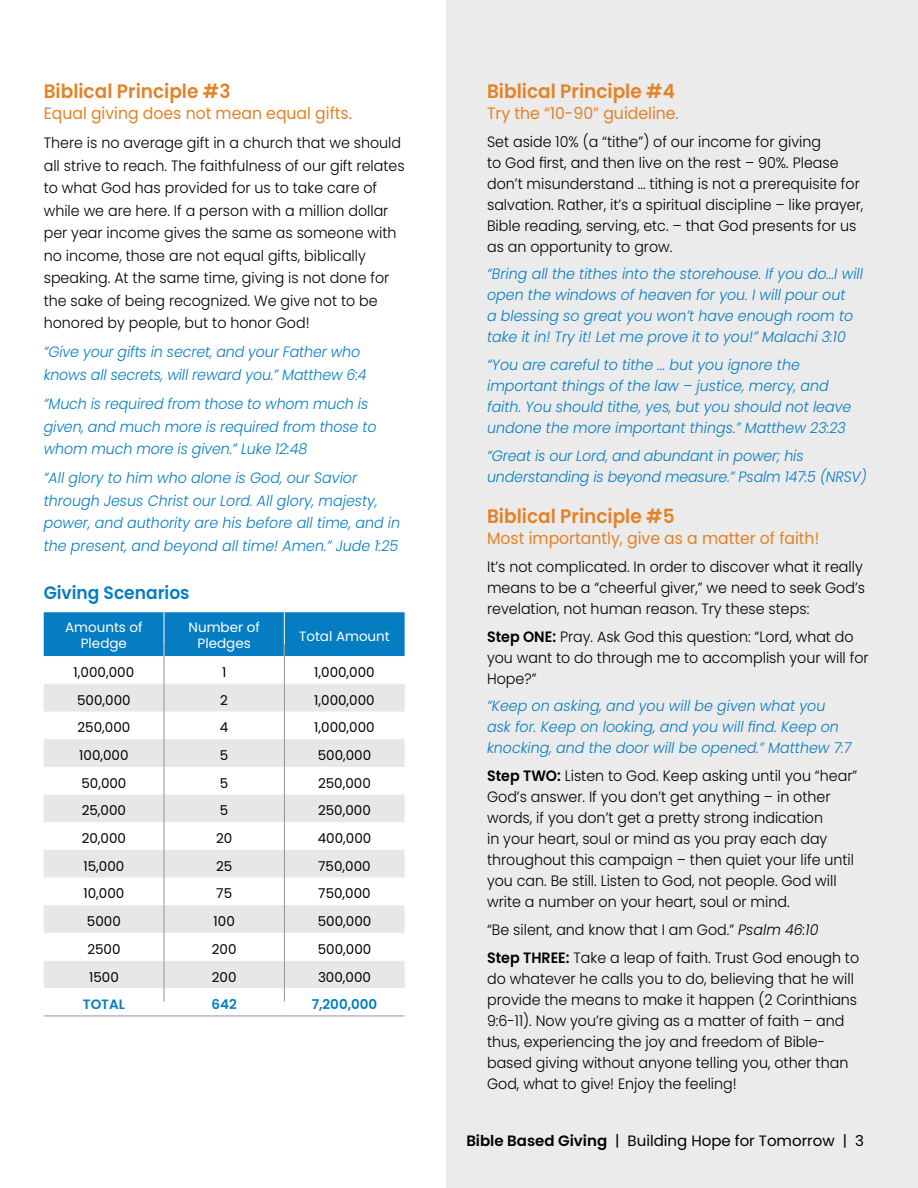
<style>
.page{position:relative;width:918px;height:1188px;background:#fff}
.page>*{position:absolute;margin:0;border:0;box-sizing:border-box;transform-origin:0 0}
.t1{font:600 19.5px "Poppins";color:#e38226;scale:.95 1}
.t2{font:600 18px "Poppins";color:#057dc2;scale:.95 1}
.t3{font:16.5px "Poppins";color:#e38226;scale:.95 1}
.t4{font:300 15px/21px "Poppins";color:#000;scale:.95 1}
.t5{font:italic 300 15px/21px "Poppins";color:#057dc2;scale:.95 1}
.t6{font:15px "Poppins";color:#000}
.t7{font:13.5px "Poppins";color:#000}
.t8{font:13.5px/16.2px "Poppins";color:#fff;text-align:center}
.t9{font:600 13.5px "Poppins";color:#057dc2}
.s1{font-weight:600}
.s2{font-style:italic}
</style>
<div class="page">
<div style="left:44px;top:612px;width:361px;height:44px;background:#057dc2"></div>
<svg style="left:44px;top:684px;width:361px;height:249px;fill:#e6e7e8"></svg>
<svg style="left:44px;top:933px;width:361px;height:83px"></svg>
<hr style="left:164px;top:612px;width:1px;height:44px;background:#fff">
<hr style="left:284px;top:612px;width:1px;height:44px;background:#fff">
<hr style="left:44px;top:1016px;width:120px;height:1px;background:#939598">
<hr style="left:164px;top:1016px;width:120px;height:1px;background:#939598">
<hr style="left:284px;top:1016px;width:121px;height:1px;background:#939598">
<hr style="left:164px;top:644px;width:1px;height:358px;background:#939598">
<hr style="left:284px;top:644px;width:1px;height:358px;background:#939598">
<div style="left:446px;top:0;width:472px;height:1188px;background:#ebebec"></div>
<h1 class="t1" style="left:44px;top:80px;width:198px">Biblical Principle #3</h1>
<p class="t3" style="left:44px;top:103px;width:326px">Equal giving does not mean equal gifts.</p>
<p class="t4" style="left:44px;top:132px;width:381px;line-height:22.5px">There is no average gift in a church that we should all strive to reach. The faithfulness of our gift relates to what God has provided for us to take care of while we are here. If a person with a million dollar per year income gives the same as someone with no income, those are not equal gifts, biblically speaking. At the same time, giving is not done for the sake of being recognized. We give not to be honored by people, but to honor God!</p>
<p class="t5" style="left:44px;top:341px;width:341px;line-height:22.5px">“Give your gifts in secret, and your Father who knows all secrets, will reward you.” Matthew 6:4</p>
<p class="t5" style="left:44px;top:393px;width:352px;line-height:22.5px">“Much is required from those to whom much is given, and much more is required from those to whom much more is given.” Luke 12:48</p>
<p class="t5" style="left:44px;top:467px;width:377px;line-height:22.5px">“All glory to him who alone is God, our Savior through Jesus Christ our Lord. All glory, majesty, power, and authority are his before all time, and in the present, and beyond all time! Amen.” Jude 1:25</p>
<p class="t2" style="left:44px;top:582px;width:155px">Giving Scenarios</p>
<p class="t8" style="left:65px;top:619px;width:79px">Amounts of<br>Pledge</p>
<p class="t8" style="left:189px;top:619px;width:73px">Number of<br>Pledges</p>
<p class="t8" style="left:299px;top:629px;width:92px">Total Amount</p>
<p class="t7" style="left:74px;top:665px;width:62px">1,000,000</p>
<p class="t7" style="left:222px;top:665px;width:6px">1</p>
<p class="t7" style="left:314px;top:665px;width:62px">1,000,000</p>
<p class="t7" style="left:77px;top:692px;width:55px">500,000</p>
<p class="t7" style="left:220px;top:692px;width:9px">2</p>
<p class="t7" style="left:314px;top:692px;width:62px">1,000,000</p>
<p class="t7" style="left:77px;top:720px;width:54px">250,000</p>
<p class="t7" style="left:220px;top:720px;width:10px">4</p>
<p class="t7" style="left:314px;top:720px;width:62px">1,000,000</p>
<p class="t7" style="left:79px;top:748px;width:51px">100,000</p>
<p class="t7" style="left:220px;top:748px;width:10px">5</p>
<p class="t7" style="left:318px;top:748px;width:55px">500,000</p>
<p class="t7" style="left:81px;top:775px;width:47px">50,000</p>
<p class="t7" style="left:220px;top:775px;width:10px">5</p>
<p class="t7" style="left:318px;top:775px;width:54px">250,000</p>
<p class="t7" style="left:82px;top:803px;width:46px">25,000</p>
<p class="t7" style="left:220px;top:803px;width:10px">5</p>
<p class="t7" style="left:318px;top:803px;width:54px">250,000</p>
<p class="t7" style="left:82px;top:831px;width:46px">20,000</p>
<p class="t7" style="left:216px;top:831px;width:18px">20</p>
<p class="t7" style="left:318px;top:831px;width:55px">400,000</p>
<p class="t7" style="left:83px;top:858px;width:42px">15,000</p>
<p class="t7" style="left:216px;top:858px;width:18px">25</p>
<p class="t7" style="left:318px;top:858px;width:54px">750,000</p>
<p class="t7" style="left:83px;top:886px;width:42px">10,000</p>
<p class="t7" style="left:216px;top:886px;width:17px">75</p>
<p class="t7" style="left:318px;top:886px;width:54px">750,000</p>
<p class="t7" style="left:87px;top:914px;width:35px">5000</p>
<p class="t7" style="left:214px;top:914px;width:23px">100</p>
<p class="t7" style="left:318px;top:914px;width:55px">500,000</p>
<p class="t7" style="left:87px;top:941px;width:35px">2500</p>
<p class="t7" style="left:212px;top:941px;width:26px">200</p>
<p class="t7" style="left:318px;top:941px;width:55px">500,000</p>
<p class="t7" style="left:89px;top:969px;width:31px">1500</p>
<p class="t7" style="left:212px;top:969px;width:26px">200</p>
<p class="t7" style="left:318px;top:969px;width:55px">300,000</p>
<p class="t9" style="left:83px;top:997px;width:44px">TOTAL</p>
<p class="t9" style="left:212px;top:997px;width:27px">642</p>
<p class="t9" style="left:312px;top:997px;width:67px">7,200,000</p>
<h1 class="t1" style="left:487px;top:80px;width:199px">Biblical Principle #4</h1>
<p class="t3" style="left:487px;top:103px;width:203px">Try the “10-90” guideline.</p>
<p class="t4" style="left:487px;top:131px;width:398px">Set aside 10% (a “tithe”) of our income for giving<br>to God first, and then live on the rest – 90%. Please don’t misunderstand ... tithing is not a prerequisite for salvation. Rather, it’s a spiritual discipline – like prayer, Bible reading, serving, etc. – that God presents for us as an opportunity to grow.</p>
<p class="t5" style="left:487px;top:264px;width:397px">“Bring all the tithes into the storehouse. If you do...I will open the windows of heaven for you. I will pour out<br>a blessing so great you won’t have enough room to take it in! Try it! Let me prove it to you!” Malachi 3:10</p>
<p class="t5" style="left:487px;top:354px;width:385px">“You are careful to tithe ... but you ignore the important things of the law – justice, mercy, and faith. You should tithe, yes, but you should not leave undone the more important things.” Matthew 23:23</p>
<p class="t5" style="left:487px;top:445px;width:401px">“Great is our Lord, and abundant in power; his understanding is beyond measure.” Psalm 147:5 (NRSV)</p>
<h1 class="t1" style="left:487px;top:505px;width:199px">Biblical Principle #5</h1>
<p class="t3" style="left:487px;top:529px;width:351px">Most importantly, give as a matter of faith!</p>
<p class="t4" style="left:487px;top:556px;width:399px">It’s not complicated. In order to discover what it really means to be a “cheerful giver,” we need to seek God’s revelation, not human reason. Try these steps:</p>
<p class="t4" style="left:487px;top:626px;width:403px"><span class="s1">Step ONE:</span> Pray. Ask God this question: “Lord, what do you want to do through me to accomplish your will for<br>Hope?”</p>
<p class="t5" style="left:487px;top:696px;width:385px">“Keep on asking, and you will be given what you ask for. Keep on looking, and you will find. Keep on knocking, and the door will be opened.” Matthew 7:7</p>
<p class="t4" style="left:487px;top:765px;width:391px"><span class="s1">Step TWO:</span> Listen to God. Keep asking until you “hear” God’s answer. If you don’t get anything – in other words, if you don’t get a pretty strong indication<br>in your heart, soul or mind as you pray each day throughout this campaign – then quiet your life until you can. Be still. Listen to God, not people. God will write a number on your heart, soul or mind.</p>
<p class="t4" style="left:487px;top:916px;width:393px;line-height:27.8px">“Be silent, and know that I am God.” <span class="s2">Psalm 46:10<br></span><span class="s1">Step THREE:</span> Take a leap of faith. Trust God enough to</p>
<p class="t4" style="left:487px;top:968px;width:391px">do whatever he calls you to do, believing that he will provide the means to make it happen (2 Corinthians 9:6-11). Now you’re giving as a matter of faith – and thus, experiencing the joy and freedom of Bible&shy;based giving without anyone telling you, other than God, what to give! Enjoy the feeling!</p>
<p class="t6" style="left:466px;top:1132px;width:399px"><span class="s1">Bible Based Giving</span> | Building Hope for Tomorrow | 3</p>
</div>
